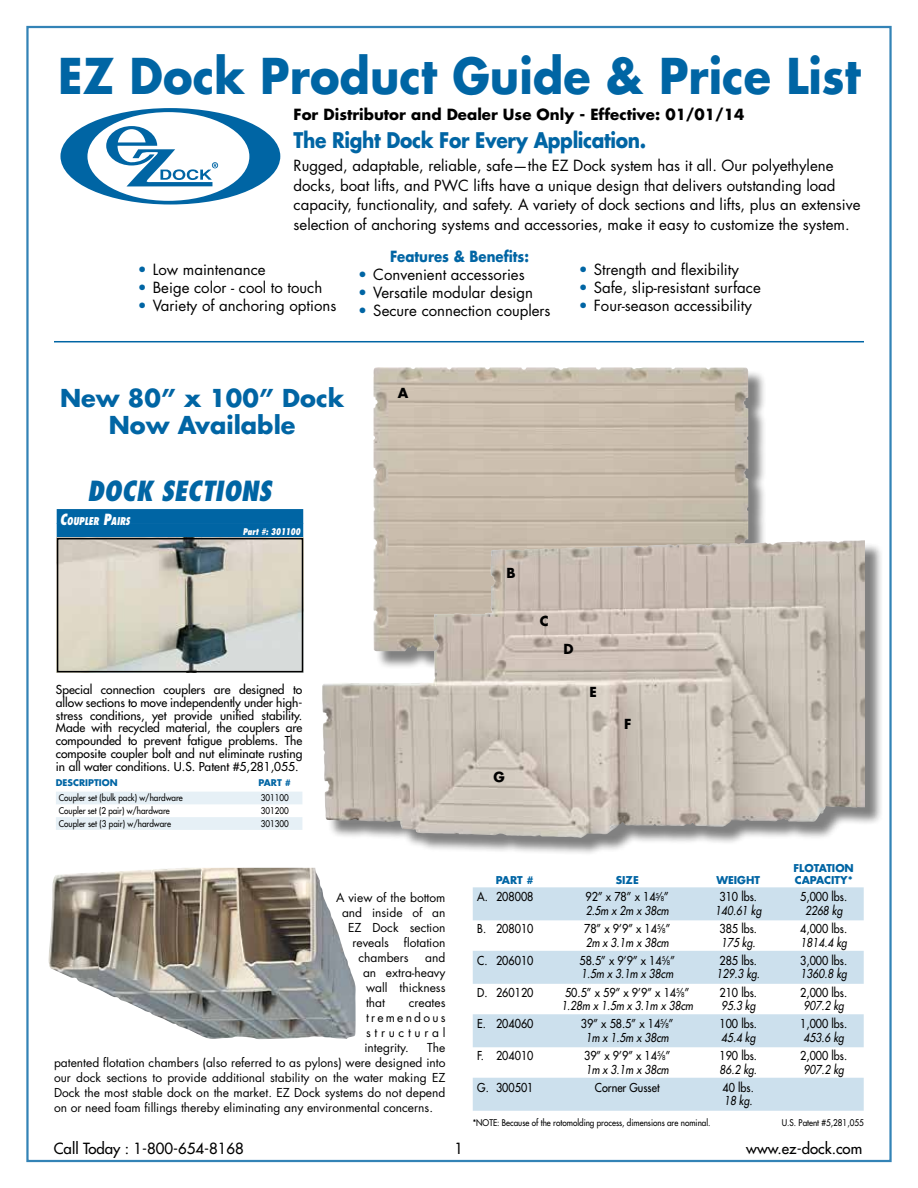
<style>
.page{position:relative;width:918px;height:1188px;background:#fff}
.page>*{position:absolute;margin:0;border:0;box-sizing:border-box;transform-origin:0 0}
.t1{font:700 48px "Futura Std";color:#0065a4;scale:.93 1}
.t2{font:italic 800 condensed 27px "Futura Std";color:#0065a4}
.t3{font:700 24px/27px "Futura Std";color:#0065a4;text-align:center}
.t4{font:700 21px "Futura Std";letter-spacing:-.02em;color:#0065a4;scale:.89 1}
.t5{font:15px/19.5px "Futura Std";color:#000}
.t6{font:700 15px "Futura Std";color:#000}
.t7{font:500 15px "Futura Std";color:#000}
.t8{font:700 15px "Futura Std";color:#0065a4;scale:.89 1}
.t9{font:700 13.5px "Futura Std";color:#000}
.t10{font:12px/15px "Futura Std";color:#000;text-align:justify}
.t11{font:500 12px/12.8px "Futura Std";color:#000;text-align:justify}
.t12{font:500 12px "Futura Std";color:#000;scale:.9 1}
.t13{font:italic 500 12px "Futura Std";color:#000;scale:.86 1}
.t14{font:700 10.5px "Futura Std";color:#0065a4}
.t15{font:italic 800 condensed 10.5px "Futura Std";color:#fff;scale:.9 1}
.t16{font:500 9px "Futura Std";color:#000;scale:.9 1}
.t17{font:700 9px "Futura Std";color:#0065a4}
.t18{font:italic 800 condensed 9px "Futura Std";color:#fff;scale:.9 1}
.s1{color:#0065a4}
.s2{font-size:15px}
.s3{font-size:6.6px}
</style>
<div class="page">
<hr style="left:54px;top:341px;width:810px;height:1px;background:#0065a4">
<img style="left:49px;top:868px;width:307px;height:172px">
<svg style="left:60px;top:108px;width:220px;height:97px"></svg>
<div style="left:57px;top:509px;width:246px;height:15px;background:#0065a4"></div>
<div style="left:57px;top:523px;width:246px;height:18px;background:#0065a4"></div>
<img style="left:60px;top:541px;width:240px;height:128px">
<div style="left:57px;top:538px;width:246px;height:134px;border:2px solid #000"></div>
<div style="left:56px;top:792px;width:246px;height:12px;background:#e6f0f6"></div>
<div style="left:56px;top:817px;width:246px;height:13px;background:#e6f0f6"></div>
<div style="left:376px;top:370px;width:391px;height:300px;background:#000;opacity:.5"></div>
<img style="left:373px;top:367px;width:374px;height:176px">
<div style="left:325px;top:543px;width:558px;height:313px;background:#000;opacity:.5"></div>
<img style="left:434px;top:541px;width:425px;height:74px">
<div style="left:473px;top:887px;width:391px;height:33px;background:#cce0ed"></div>
<div style="left:473px;top:951px;width:391px;height:33px;background:#cce0ed"></div>
<div style="left:473px;top:1014px;width:391px;height:33px;background:#cce0ed"></div>
<div style="left:473px;top:1078px;width:391px;height:33px;background:#cce0ed"></div>
<h1 class="t1" style="left:58px;top:44px;width:865px">EZ Dock Product Guide &amp; Price List</h1>
<p class="t6" style="left:294px;top:104px;width:452px">For Distributor and Dealer Use Only - Effective: 01/01/14</p>
<h3 class="t4" style="left:294px;top:126px;width:398px">The Right Dock For Every Application.</h3>
<p class="t5" style="left:294px;top:156px;width:569px">Rugged, adaptable, reliable, safe—the EZ Dock system has it all. Our polyethylene docks, boat lifts, and PWC lifts have a unique design that delivers outstanding load capacity, functionality, and safety. A variety of dock sections and lifts, plus an extensive selection of anchoring systems and accessories, make it easy to customize the system.</p>
<p class="t5" style="left:138px;top:260px;width:129px"><span class="s1">•</span> Low maintenance</p>
<p class="t5" style="left:138px;top:278px;width:186px"><span class="s1">•</span> Beige color - cool to touch</p>
<p class="t5" style="left:138px;top:296px;width:200px"><span class="s1">•</span> Variety of anchoring options</p>
<p class="t8" style="left:390px;top:246px;width:158px">Features &amp; Benefits:</p>
<p class="t5" style="left:358px;top:265px;width:168px"><span class="s1">•</span> Convenient accessories</p>
<p class="t5" style="left:358px;top:283px;width:176px"><span class="s1">•</span> Versatile modular design</p>
<p class="t5" style="left:358px;top:301px;width:194px"><span class="s1">•</span> Secure connection couplers</p>
<p class="t5" style="left:579px;top:260px;width:162px"><span class="s1">•</span> Strength and flexibility</p>
<p class="t5" style="left:579px;top:278px;width:184px"><span class="s1">•</span> Safe, slip-resistant surface</p>
<p class="t5" style="left:579px;top:296px;width:175px"><span class="s1">•</span> Four-season accessibility</p>
<h3 class="t3" style="left:60px;top:384px;width:286px">New 80” x 100” Dock<br>Now Available</h3>
<h2 class="t2" style="left:87px;top:474px;width:186px">DOCK SECTIONS</h2>
<p class="t15" style="left:60px;top:514px;width:80px"><span class="s2">C</span>OUPLER <span class="s2">P</span>AIRS</p>
<p class="t18" style="left:243px;top:526px;width:65px">Part #: 301100</p>
<p class="t9" style="left:398px;top:384px;width:12px">A</p>
<p class="t11" style="left:56px;top:684px;width:248px">Special connection couplers are designed to allow sections to move independently under high&shy;stress conditions, yet provide unified stability.<br>Made with recycled material, the couplers are compounded to prevent fatigue problems. The composite coupler bolt and nut eliminate rusting in all water conditions. U.S. Patent #5,281,055.</p>
<p class="t17" style="left:56px;top:777px;width:63px">DESCRIPTION</p>
<p class="t17" style="left:259px;top:777px;width:34px">PART #</p>
<p class="t16" style="left:59px;top:792px;width:139px">Coupler set (bulk pack) w/hardware</p>
<p class="t16" style="left:261px;top:792px;width:33px">301100</p>
<p class="t16" style="left:59px;top:805px;width:125px">Coupler set (2 pair) w/hardware</p>
<p class="t16" style="left:261px;top:805px;width:32px">301200</p>
<p class="t16" style="left:59px;top:818px;width:126px">Coupler set (3 pair) w/hardware</p>
<p class="t16" style="left:261px;top:818px;width:33px">301300</p>
<p class="t9" style="left:507px;top:564px;width:11px">B</p>
<p class="t9" style="left:540px;top:612px;width:10px">C</p>
<p class="t9" style="left:564px;top:640px;width:12px">D</p>
<p class="t9" style="left:590px;top:683px;width:9px">E</p>
<p class="t9" style="left:494px;top:768px;width:13px">G</p>
<p class="t9" style="left:624px;top:714px;width:9px">F</p>
<p class="t14" style="left:794px;top:861px;width:62px">FLOTATION</p>
<p class="t10" style="left:336px;top:890px;width:111px">A view of the bottom</p>
<p class="t10" style="left:342px;top:905px;width:105px">and inside of an</p>
<p class="t10" style="left:348px;top:920px;width:99px">EZ Dock section</p>
<p class="t10" style="left:352px;top:935px;width:94px">reveals flotation</p>
<p class="t10" style="left:358px;top:950px;width:52px">chambers</p>
<p class="t10" style="left:363px;top:950px;width:84px;text-indent:62px">and an extra-heavy wall thickness that</p>
<p class="t10" style="left:364px;top:995px;width:83px;text-indent:44px">creates tremendous structural integrity.</p>
<p class="t10" style="left:54px;top:1040px;width:393px;text-indent:373px">The patented flotation chambers (also referred to as pylons) were designed into our dock sections to provide additional stability on the water making EZ Dock the most stable dock on the market. EZ Dock systems do not depend on or need foam fillings thereby eliminating any environmental concerns.</p>
<p class="t14" style="left:496px;top:873px;width:39px">PART #</p>
<p class="t14" style="left:616px;top:873px;width:25px">SIZE</p>
<p class="t14" style="left:716px;top:873px;width:45px">WEIGHT</p>
<p class="t14" style="left:795px;top:873px;width:59px">CAPACITY*</p>
<p class="t12" style="left:477px;top:889px;width:64px">A. 208008</p>
<p class="t12" style="left:586px;top:889px;width:94px">92” x 78” x 14<sup>5</sup>⁄<span class="s3">8</span>”</p>
<p class="t12" style="left:720px;top:889px;width:43px">310 lbs.</p>
<p class="t12" style="left:800px;top:889px;width:54px">5,000 lbs.</p>
<p class="t13" style="left:586px;top:903px;width:98px">2.5m x 2m x 38cm</p>
<p class="t13" style="left:715px;top:903px;width:55px">140.61 kg</p>
<p class="t13" style="left:805px;top:903px;width:45px">2268 kg</p>
<p class="t12" style="left:477px;top:921px;width:64px">B. 208010</p>
<p class="t12" style="left:584px;top:921px;width:97px">78” x 9’9” x 14<sup>5</sup>⁄<span class="s3">8</span>”</p>
<p class="t12" style="left:720px;top:921px;width:43px">385 lbs.</p>
<p class="t12" style="left:800px;top:921px;width:54px">4,000 lbs.</p>
<p class="t13" style="left:586px;top:935px;width:98px">2m x 3.1m x 38cm</p>
<p class="t13" style="left:721px;top:935px;width:41px">175 kg.</p>
<p class="t13" style="left:801px;top:935px;width:55px">1814.4 kg</p>
<p class="t12" style="left:477px;top:953px;width:64px">C. 206010</p>
<p class="t12" style="left:579px;top:953px;width:108px">58.5” x 9’9” x 14<sup>5</sup>⁄<span class="s3">8</span>”</p>
<p class="t12" style="left:720px;top:953px;width:43px">285 lbs.</p>
<p class="t12" style="left:800px;top:953px;width:54px">3,000 lbs.</p>
<p class="t13" style="left:581px;top:966px;width:109px">1.5m x 3.1m x 38cm</p>
<p class="t13" style="left:717px;top:966px;width:52px">129.3 kg.</p>
<p class="t13" style="left:801px;top:966px;width:55px">1360.8 kg</p>
<p class="t12" style="left:477px;top:985px;width:64px">D. 260120</p>
<p class="t12" style="left:565px;top:985px;width:140px">50.5” x 59” x 9’9” x 14<sup>5</sup>⁄<span class="s3">8</span>”</p>
<p class="t12" style="left:720px;top:985px;width:43px">210 lbs.</p>
<p class="t12" style="left:800px;top:985px;width:54px">2,000 lbs.</p>
<p class="t13" style="left:561px;top:998px;width:155px">1.28m x 1.5m x 3.1m x 38cm</p>
<p class="t13" style="left:721px;top:998px;width:41px">95.3 kg</p>
<p class="t13" style="left:804px;top:998px;width:48px">907.2 kg</p>
<p class="t12" style="left:477px;top:1016px;width:64px">E. 204060</p>
<p class="t12" style="left:581px;top:1016px;width:104px">39” x 58.5” x 14<sup>5</sup>⁄<span class="s3">8</span>”</p>
<p class="t12" style="left:720px;top:1016px;width:43px">100 lbs.</p>
<p class="t12" style="left:800px;top:1016px;width:54px">1,000 lbs.</p>
<p class="t13" style="left:586px;top:1030px;width:98px">1m x 1.5m x 38cm</p>
<p class="t13" style="left:721px;top:1030px;width:41px">45.4 kg</p>
<p class="t13" style="left:804px;top:1030px;width:48px">453.6 kg</p>
<p class="t12" style="left:477px;top:1048px;width:64px">F. 204010</p>
<p class="t12" style="left:584px;top:1048px;width:97px">39” x 9’9” x 14<sup>5</sup>⁄<span class="s3">8</span>”</p>
<p class="t12" style="left:720px;top:1048px;width:43px">190 lbs.</p>
<p class="t12" style="left:800px;top:1048px;width:54px">2,000 lbs.</p>
<p class="t13" style="left:586px;top:1062px;width:98px">1m x 3.1m x 38cm</p>
<p class="t13" style="left:720px;top:1062px;width:45px">86.2 kg.</p>
<p class="t13" style="left:804px;top:1062px;width:48px">907.2 kg</p>
<p class="t12" style="left:477px;top:1080px;width:64px">G. 300501</p>
<p class="t12" style="left:595px;top:1080px;width:73px">Corner Gusset</p>
<p class="t12" style="left:723px;top:1080px;width:36px">40 lbs.</p>
<p class="t13" style="left:724px;top:1093px;width:35px">18 kg.</p>
<p class="t16" style="left:473px;top:1117px;width:266px">*NOTE: Because of the rotomolding process, dimensions are nominal.</p>
<p class="t16" style="left:782px;top:1117px;width:92px">U.S. Patent #5,281,055</p>
<p class="t7" style="left:54px;top:1139px;width:191px">Call Today : 1-800-654-8168</p>
<p class="t7" style="left:454px;top:1139px;width:10px">1</p>
<p class="t7" style="left:746px;top:1139px;width:118px">www.ez-dock.com</p>
</div>
